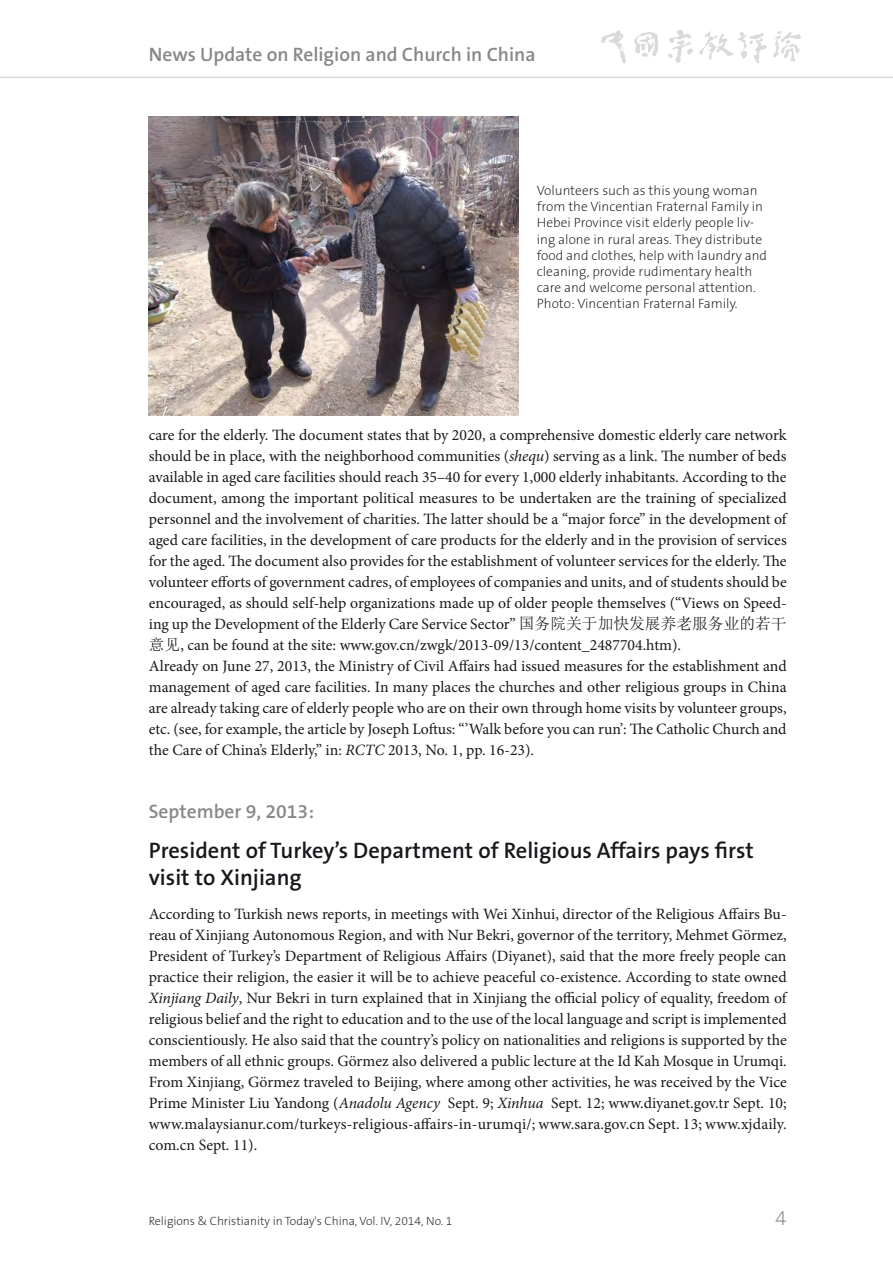
<style>
.page{position:relative;width:893px;height:1263px;background:#fff}
.page>*{position:absolute;margin:0;border:0;box-sizing:border-box;transform-origin:0 0}
.Chronik_Überschrift{font:600 22.5px/27px "The Sans B6";color:#1a171c}
.t1{font:200 21px "The Sans B2";color:#87888a}
.Überschrift_3{font:600 19.5px "The Sans B6";color:#87888a}
.Chronik_Datum{font:600 19.5px "The Sans B6";color:#87888a}
.Chronik_Text{font:15.75px/21px "Minion Pro";color:#1a171c;text-align:justify}
.Bildunterschrift{font:200 13.5px/16.2px "The Sans B2";color:#1a171c}
.Fußzeile{font:200 12px "The Sans B2";color:#1a171c}
.s1{font-style:italic}
.s2{font-family:"Sim Sun"}
</style>
<div class="page">
<hr style="left:0;top:77px;width:893px;height:1px;background:#d9dadb">
<img style="left:601px;top:30px;width:200px;height:34px">
<img style="left:149px;top:117px;width:370px;height:299px">
<p class="Überschrift_3" style="left:149px;top:44px;width:388px">News Update on Religion and Church in China</p>
<p class="Bildunterschrift" style="left:537px;top:183px;width:232px">Volunteers such as this young woman from the Vincentian Fraternal Family in Hebei Province visit elderly people liv&shy;ing alone in rural areas. They distribute food and clothes, help with laundry and cleaning, provide rudimentary health care and welcome personal attention.<br>Photo: Vincentian Fraternal Family.</p>
<p class="Chronik_Text" style="left:149px;top:425px;width:639px">care for the elderly. The document states that by 2020, a comprehensive domestic elderly care network should be in place, with the neighborhood communities (<span class="s1">shequ</span>) serving as a link. The number of beds available in aged care facilities should reach 35–40 for every 1,000 elderly inhabitants. According to the document, among the important political measures to be undertaken are the training of specialized personnel and the involvement of charities. The latter should be a “major force” in the development of aged care facilities, in the development of care products for the elderly and in the provision of services for the aged. The document also provides for the establishment of volunteer services for the elderly. The volunteer efforts of government cadres, of employees of companies and units, and of students should be encouraged, as should self-help organizations made up of older people themselves (“Views on Speed&shy;ing up the Development of the Elderly Care Service Sector” <span class="s2">国务院关于加快发展养老服务业的若干意见</span>, can be found at the site: www.gov.cn/zwgk/2013-09/13/content_2487704.htm).</p>
<p class="Chronik_Text" style="left:149px;top:656px;width:639px">Already on June 27, 2013, the Ministry of Civil Affairs had issued measures for the establishment and management of aged care facilities. In many places the churches and other religious groups in China are already taking care of elderly people who are on their own through home visits by volunteer groups, etc. (see, for example, the article by Joseph Loftus: “’Walk before you can run’: The Catholic Church and the Care of China’s Elderly,” in: <span class="s1">RCTC</span> 2013, No. 1, pp. 16-23).</p>
<p class="Chronik_Datum" style="left:149px;top:801px;width:167px">September 9, 2013:</p>
<p class="Chronik_Überschrift" style="left:149px;top:838px;width:607px">President of Turkey’s Department of Religious Affairs pays first visit to Xinjiang</p>
<p class="Chronik_Text" style="left:149px;top:903px;width:639px">According to Turkish news reports, in meetings with Wei Xinhui, director of the Religious Affairs Bu&shy;reau of Xinjiang Autonomous Region, and with Nur Bekri, governor of the territory, Mehmet Görmez, President of Turkey’s Department of Religious Affairs (Diyanet), said that the more freely people can practice their religion, the easier it will be to achieve peaceful co-existence. According to state owned <span class="s1">Xinjiang Daily</span>, Nur Bekri in turn explained that in Xinjiang the official policy of equality, freedom of religious belief and the right to education and to the use of the local language and script is implemented conscientiously. He also said that the country’s policy on nationalities and religions is supported by the members of all ethnic groups. Görmez also delivered a public lecture at the Id Kah Mosque in Urumqi.<br>From Xinjiang, Görmez traveled to Beijing, where among other activities, he was received by the Vice Prime Minister Liu Yandong (<span class="s1">Anadolu Agency</span> Sept. 9; <span class="s1">Xinhua</span> Sept. 12; www.diyanet.gov.tr Sept. 10; www.malaysianur.com/turkeys-religious-affairs-in-urumqi/; www.sara.gov.cn Sept. 13; www.xjdaily. com.cn Sept. 11).</p>
<p class="Fußzeile" style="left:149px;top:1214px;width:305px">Religions &amp; Christianity in Today's China, Vol. IV, 2014, No. 1</p>
<p class="t1" style="left:775px;top:1207px;width:13px">4</p>
</div>
